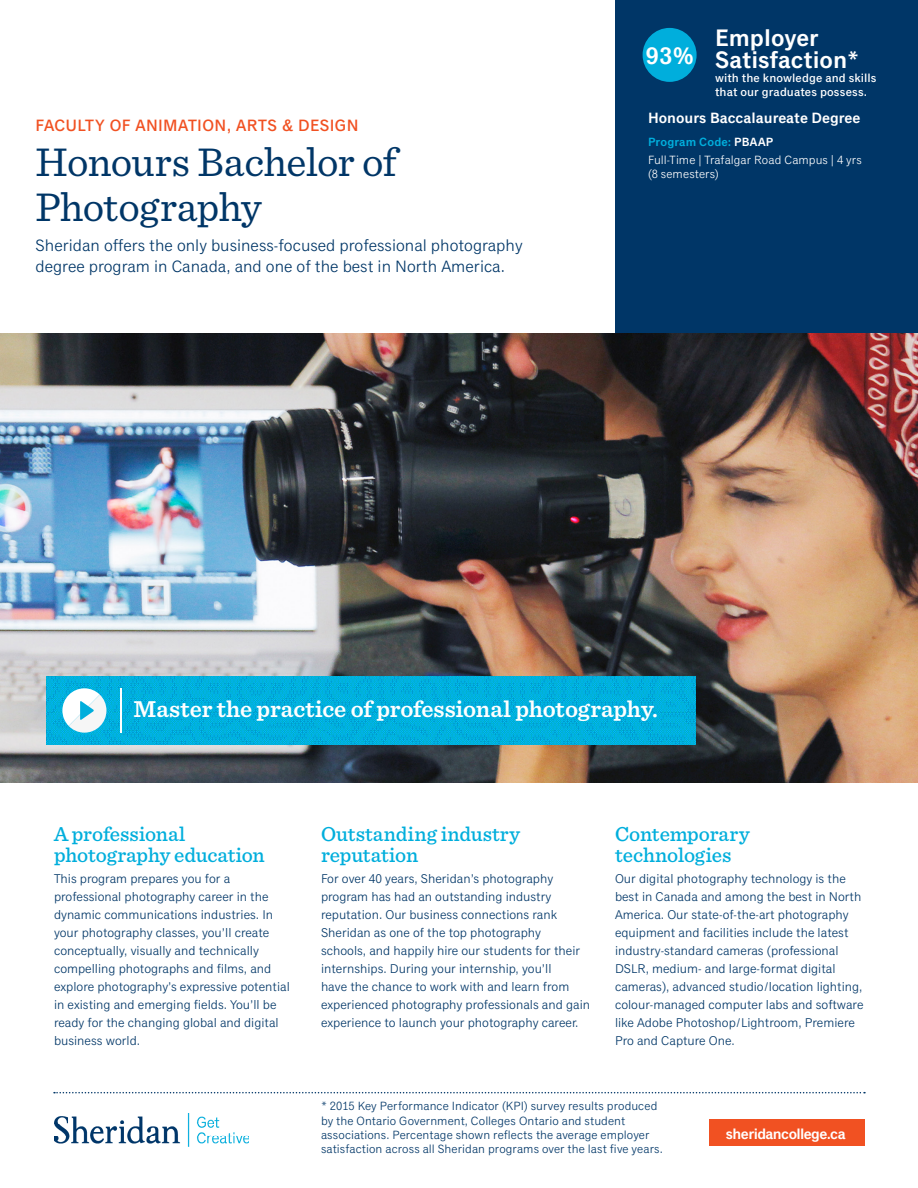
<style>
.page{position:relative;width:918px;height:1188px;background:#fff}
.page>*{position:absolute;margin:0;border:0;box-sizing:border-box;transform-origin:0 0}
.t1{font:42px/45px "Sentinel";letter-spacing:-.015em;color:#003667}
.p_benefit-statement{font:600 24px "Sentinel";color:#fff}
.program_rating_title{font:600 24px/21.6px "Classic Grotesque Pro";color:#fff}
.program_rating{font:600 24px "Classic Grotesque Pro";color:#fff}
.t2{font:500 21px/21px "Sentinel";color:#00aedc}
.p_header-intro{font:16.5px/21px "Classic Grotesque Pro";color:#003667}
.h2_faculty{font:500 16.5px "Classic Grotesque Pro";letter-spacing:.025em;color:#f15122}
.p_meta_credential{font:600 15px "Classic Grotesque Pro";color:#fff}
.p_meta_credential-2{font:600 15px "Classic Grotesque Pro";letter-spacing:-.04em;color:#fff}
.t3{font:12.75px/18px "Classic Grotesque Pro";color:#003667}
.p_admissions{font:12px/14.2px "Classic Grotesque Pro";letter-spacing:.005em;color:#003667}
.program_rating_subti{font:500 12px/14.2px "Classic Grotesque Pro";letter-spacing:.01em;color:#fff}
.p_meta_small{font:12px/14.2px "Classic Grotesque Pro";letter-spacing:.005em;color:#fff}
.p_meta_attributes{font:600 12px "Classic Grotesque Pro";letter-spacing:.015em;color:#00aedc}
.s1{color:#fff}
</style>
<div class="page">
<div style="left:615px;top:0;width:303px;height:365px;background:#003667"></div>
<img style="left:54px;top:1114px;width:195px;height:33px">
<svg style="left:54px;top:1092px;width:811px;height:1px"></svg>
<div style="left:710px;top:1120px;width:155px;height:26px;background:#f15122"></div>
<img style="left:0;top:333px;width:918px;height:450px">
<img style="left:46px;top:676px;width:649px;height:69px">
<hr style="left:120px;top:688px;width:2px;height:45px;background:#fff">
<svg style="left:62px;top:688px;width:44px;height:45px"></svg>
<div style="left:643px;top:28px;width:54px;height:54px;background:#00aedc;border-radius:50%"></div>
<p class="h2_faculty" style="left:36px;top:116px;width:324px">FACULTY OF ANIMATION, ARTS &amp; DESIGN</p>
<p class="t1" style="left:36px;top:137px;width:363px">Honours Bachelor of<br>Photography</p>
<p class="p_header-intro" style="left:36px;top:235px;width:489px">Sheridan offers the only business-focused professional photography degree program in Canada, and one of the best in North America.</p>
<p class="program_rating" style="left:645px;top:42px;width:50px">93%</p>
<p class="program_rating_title" style="left:715px;top:29px;width:146px">Employer<br>Satisfaction*</p>
<p class="program_rating_subti" style="left:715px;top:71px;width:163px">with the knowledge and skills that our graduates possess.</p>
<p class="p_meta_credential" style="left:648px;top:109px;width:214px">Honours Baccalaureate Degree</p>
<p class="p_meta_attributes" style="left:648px;top:135px;width:127px">Program Code: <span class="s1">PBAAP</span></p>
<p class="p_meta_small" style="left:648px;top:153px;width:215px">Full-Time | Trafalgar Road Campus | 4 yrs (8 semesters)</p>
<p class="p_benefit-statement" style="left:134px;top:690px;width:526px">Master the practice of professional photography.</p>
<p class="t2" style="left:54px;top:822px;width:212px">A professional photography education</p>
<p class="t3" style="left:54px;top:870px;width:237px">This program prepares you for a professional photography career in the dynamic communications industries. In your photography classes, you’ll create conceptually, visually and technically compelling photographs and films, and explore photography’s expressive potential in existing and emerging fields. You’ll be ready for the changing global and digital business world.</p>
<p class="t2" style="left:321px;top:822px;width:201px">Outstanding industry reputation</p>
<p class="t3" style="left:321px;top:870px;width:271px">For over 40 years, Sheridan’s photography program has had an outstanding industry reputation. Our business connections rank Sheridan as one of the top photography<br>schools, and happily hire our students for their internships. During your internship, you’ll<br>have the chance to work with and learn from experienced photography professionals and gain experience to launch your photography career.</p>
<p class="t2" style="left:615px;top:822px;width:136px">Contemporary technologies</p>
<p class="t3" style="left:615px;top:870px;width:250px">Our digital photography technology is the best in Canada and among the best in North America. Our state-of-the-art photography equipment and facilities include the latest industry-standard cameras (professional DSLR, medium- and large-format digital cameras), advanced studio/location lighting, colour-managed computer labs and software like Adobe Photoshop/Lightroom, Premiere Pro and Capture One.</p>
<p class="p_admissions" style="left:321px;top:1100px;width:343px">* 2015 Key Performance Indicator (KPI) survey results produced by the Ontario Government, Colleges Ontario and student associations. Percentage shown reflects the average employer satisfaction across all Sheridan programs over the last five years.</p>
<p class="p_meta_credential-2" style="left:726px;top:1125px;width:121px">sheridancollege.ca</p>
</div>
